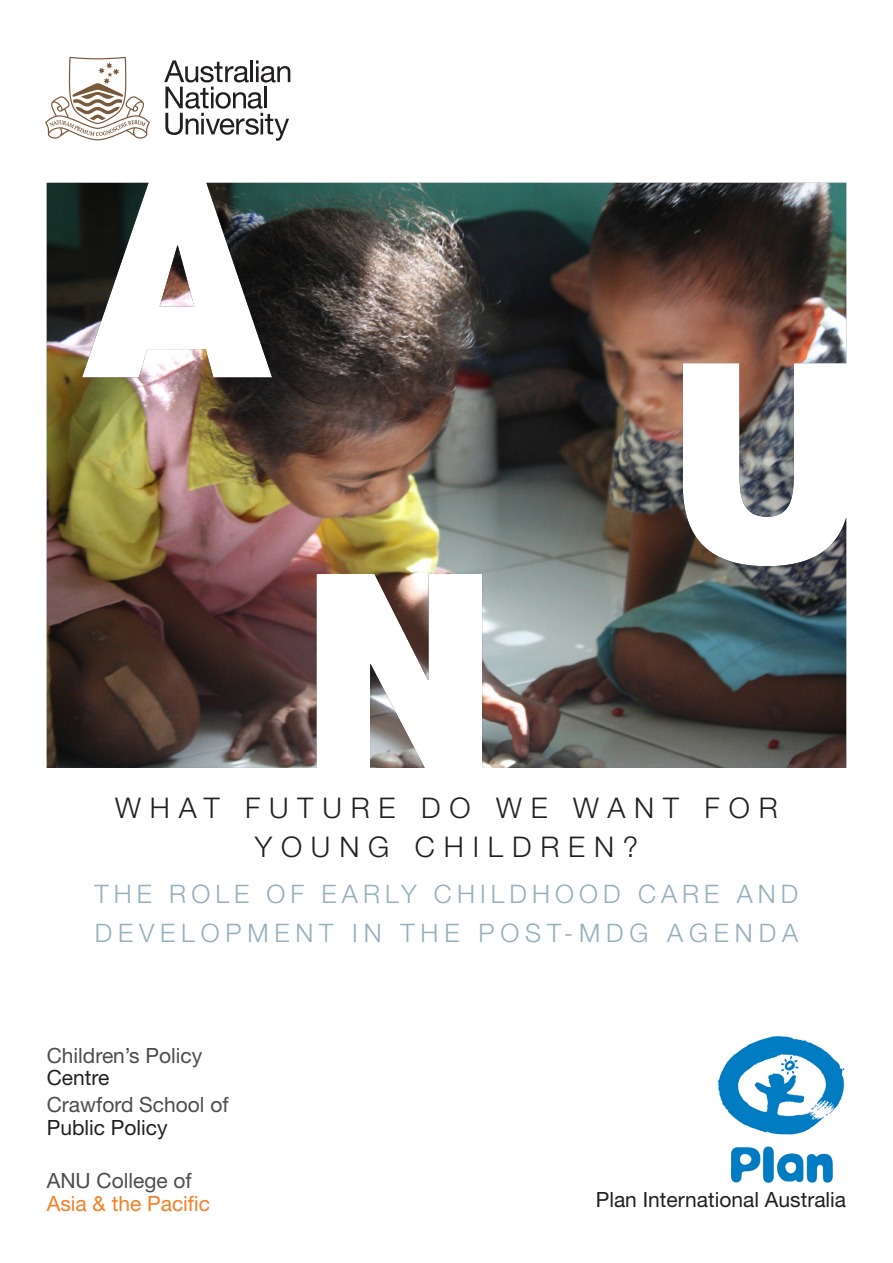
<style>
.page{position:relative;width:893px;height:1263px;background:#fff}
.page>*{position:absolute;margin:0;border:0;box-sizing:border-box;transform-origin:0 0}
.H1_outside_window{font:300 28.5px/39px "Helvetica Neue LT Std";letter-spacing:.31em;color:#231f20;text-align:center}
.H1_outside_window-2{font:300 25.5px/39px "Helvetica Neue LT Std";letter-spacing:.215em;color:#94afbd}
.wayfinder{font:21px/22.5px "Helvetica Neue LT Std";color:#4b4c4d}
.wayfinder-2{font:21px/22.5px "Helvetica Neue LT Std";color:#f48026}
.wayfinder-3{font:21px "Helvetica Neue LT Std";color:#231f20}
.s1{color:#231f20}
.s2{color:#4b4c4d}
</style>
<div class="page">
<img style="left:47px;top:183px;width:799px;height:585px">
<svg style="left:164px;top:60px;width:126px;height:81px"></svg>
<svg style="left:45px;top:57px;width:105px;height:83px"></svg>
<img style="left:718px;top:1036px;width:127px;height:147px">
<p class="H1_outside_window" style="left:115px;top:787px;width:664px">WHAT FUTURE DO WE WANT FOR<br>YOUNG CHILDREN?</p>
<p class="H1_outside_window-2" style="left:95px;top:873px;width:705px">THE ROLE OF EARLY CHILDHOOD CARE AND<br>DEVELOPMENT IN THE POST-MDG AGENDA</p>
<p class="wayfinder" style="left:47px;top:1044px;width:157px">Children’s Policy<br><span class="s1">Centre</span></p>
<p class="wayfinder" style="left:47px;top:1093px;width:183px">Crawford School of<br><span class="s1">Public Policy</span></p>
<p class="wayfinder-2" style="left:47px;top:1169px;width:165px"><span class="s2">ANU College of<br></span>Asia &amp; the Pacific</p>
<p class="wayfinder-3" style="left:596px;top:1187px;width:252px">Plan International Australia</p>
</div>
